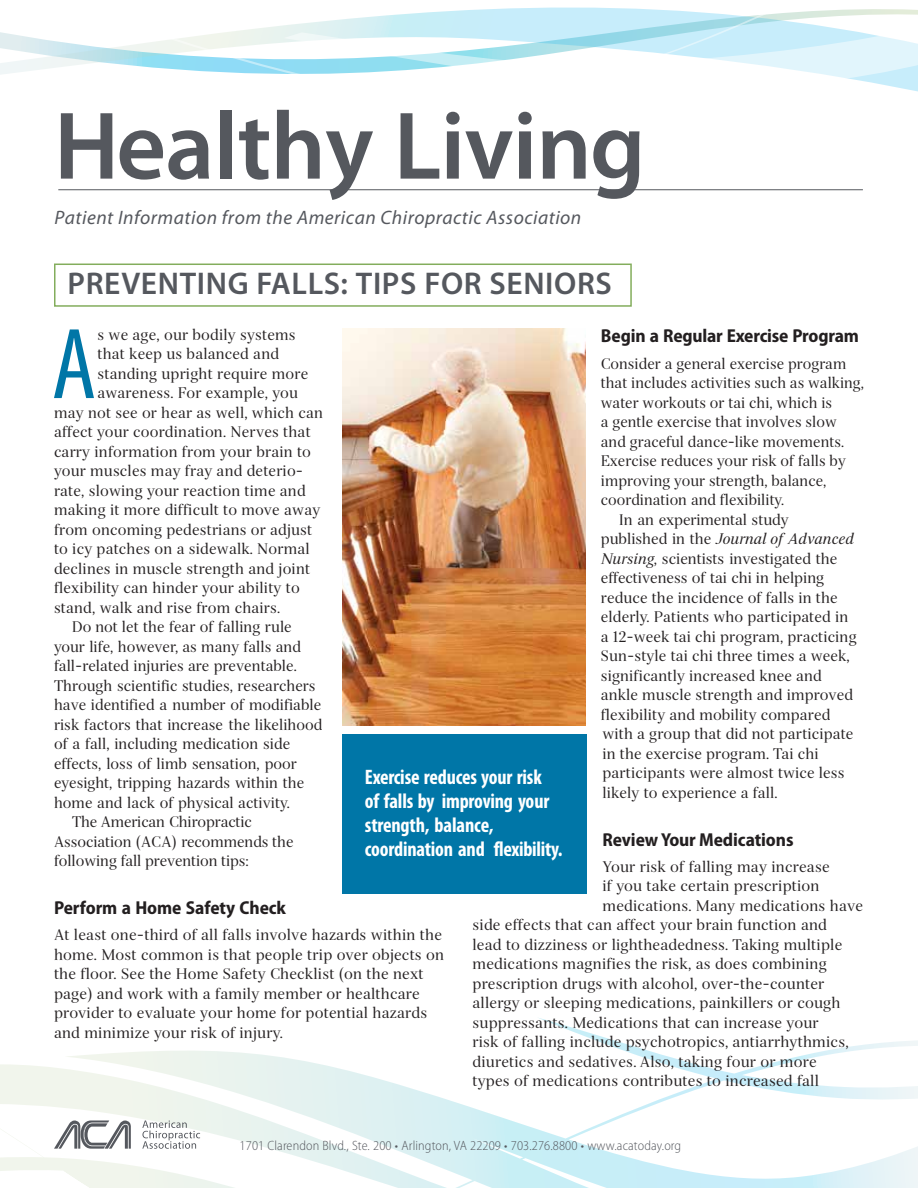
<style>
.page{position:relative;width:918px;height:1188px;background:#fff}
.page>*{position:absolute;margin:0;border:0;box-sizing:border-box;transform-origin:0 0}
.t1{font:condensed 101.85px "Myriad Pro";color:#0076a7}
.t2{font:600 96.9px "Myriad Pro";letter-spacing:-.01em;color:#55585e}
.t3{font:600 31.5px "Myriad Pro";letter-spacing:.02em;color:#55585e}
.t4{font:700 condensed 21px/24px "Myriad Pro";letter-spacing:-.01em;color:#fff}
.t5{font:italic 19.5px "Myriad Pro";letter-spacing:.025em;color:#55585e}
.t6{font:700 semi-condensed 18.75px "Myriad Pro";letter-spacing:-.005em;color:#231f20}
.t7{font:15px/19.5px "Serif 72 Beta";letter-spacing:.01em;color:#231f20}
.t8{font:15px "Serif 72 Beta";letter-spacing:-.01em;color:#231f20}
.t9{font:italic 15px "Serif 72 Beta";letter-spacing:-.005em;color:#231f20}
.t10{font:300 semi-condensed 13.5px "Myriad Pro";letter-spacing:.01em;color:#55585e}
.s1{font-style:normal}
.s2{font-style:italic}
</style>
<div class="page">
<svg style="left:0;top:1018px;width:918px;height:170px"></svg>
<img style="left:342px;top:328px;width:244px;height:397px">
<svg style="left:0;top:7px;width:876px;height:68px"></svg>
<svg style="left:284px;top:24px;width:634px;height:68px"></svg>
<hr style="left:58px;top:189px;width:805px;height:1px;background:#55585e">
<div style="left:342px;top:734px;width:244px;height:160px;background:#0076a7"></div>
<div style="left:54px;top:264px;width:578px;height:43px;border:2px solid #83ad5c"></div>
<svg style="left:54px;top:1120px;width:77px;height:29px"></svg>
<svg style="left:142px;top:1120px;width:58px;height:29px"></svg>
<h2 class="t2" style="left:54px;top:84px;width:593px">Healthy Living</h2>
<h3 class="t5" style="left:54px;top:205px;width:528px">Patient Information from the American Chiropractic Association</h3>
<h3 class="t3" style="left:68px;top:263px;width:546px">PREVENTING FALLS: TIPS FOR SENIORS</h3>
<h1 class="t1" style="left:52px;top:303px;width:46px">A</h1>
<p class="t7" style="left:97px;top:325px;width:200px">s we age, our bodily systems</p>
<p class="t6" style="left:601px;top:326px;width:260px">Begin a Regular Exercise Program</p>
<p class="t7" style="left:601px;top:354px;width:247px">Consider a general exercise program</p>
<p class="t7" style="left:601px;top:373px;width:265px">that includes activities such as walking,</p>
<p class="t7" style="left:601px;top:393px;width:233px">water workouts or tai chi, which is</p>
<p class="t7" style="left:601px;top:412px;width:237px">a gentle exercise that involves slow</p>
<p class="t7" style="left:601px;top:432px;width:245px">and graceful dance-like movements.</p>
<p class="t7" style="left:601px;top:451px;width:246px">Exercise reduces your risk of falls by</p>
<p class="t7" style="left:601px;top:471px;width:227px">improving your strength, balance,</p>
<p class="t7" style="left:601px;top:490px;width:185px">coordination and flexibility.</p>
<p class="t8" style="left:619px;top:510px;width:171px">In an experimental study</p>
<p class="t9" style="left:601px;top:530px;width:255px"><span class="s1">published in the</span> Journal of Advanced</p>
<p class="t7" style="left:601px;top:549px;width:238px"><span class="s2">Nursing</span>, scientists investigated the</p>
<p class="t7" style="left:601px;top:568px;width:225px">effectiveness of tai chi in helping</p>
<p class="t7" style="left:601px;top:588px;width:238px">reduce the incidence of falls in the</p>
<p class="t7" style="left:601px;top:607px;width:249px">elderly. Patients who participated in</p>
<p class="t7" style="left:601px;top:627px;width:257px">a 12-week tai chi program, practicing</p>
<p class="t7" style="left:601px;top:646px;width:250px">Sun-style tai chi three times a week,</p>
<p class="t7" style="left:601px;top:666px;width:222px">significantly increased knee and</p>
<p class="t7" style="left:601px;top:685px;width:254px">ankle muscle strength and improved</p>
<p class="t7" style="left:601px;top:705px;width:231px">flexibility and mobility compared</p>
<p class="t7" style="left:603px;top:724px;width:252px">with a group that did not participate</p>
<p class="t7" style="left:603px;top:744px;width:218px">in the exercise program. Tai chi</p>
<p class="t7" style="left:603px;top:763px;width:244px">participants were almost twice less</p>
<p class="t7" style="left:603px;top:783px;width:177px">likely to experience a fall.</p>
<p class="t6" style="left:603px;top:829px;width:193px">Review Your Medications</p>
<p class="t7" style="left:603px;top:857px;width:229px">Your risk of falling may increase</p>
<p class="t7" style="left:603px;top:876px;width:219px">if you take certain prescription</p>
<p class="t7" style="left:603px;top:896px;width:262px">medications. Many medications have</p>
<p class="t7" style="left:472px;top:915px;width:356px">side effects that can affect your brain function and</p>
<p class="t7" style="left:472px;top:935px;width:371px">lead to dizziness or lightheadedness. Taking multiple</p>
<p class="t7" style="left:472px;top:954px;width:356px">medications magnifies the risk, as does combining</p>
<p class="t7" style="left:472px;top:974px;width:353px">prescription drugs with alcohol, over-the-counter</p>
<p class="t7" style="left:472px;top:993px;width:370px">allergy or sleeping medications, painkillers or cough</p>
<p class="t7" style="left:472px;top:1013px;width:348px">suppressants. Medications that can increase your</p>
<p class="t7" style="left:472px;top:1032px;width:378px">risk of falling include psychotropics, antiarrhythmics,</p>
<p class="t7" style="left:472px;top:1052px;width:346px">diuretics and sedatives. Also, taking four or more</p>
<p class="t7" style="left:472px;top:1071px;width:348px">types of medications contributes to increased fall</p>
<p class="t7" style="left:97px;top:344px;width:183px">that keep us balanced and</p>
<p class="t7" style="left:97px;top:364px;width:212px">standing upright require more</p>
<p class="t7" style="left:97px;top:383px;width:202px">awareness. For example, you</p>
<p class="t7" style="left:54px;top:403px;width:271px">may not see or hear as well, which can</p>
<p class="t7" style="left:54px;top:422px;width:258px">affect your coordination. Nerves that</p>
<p class="t7" style="left:54px;top:442px;width:259px">carry information from your brain to</p>
<p class="t7" style="left:54px;top:461px;width:251px">your muscles may fray and deterio-</p>
<p class="t7" style="left:54px;top:481px;width:253px">rate, slowing your reaction time and</p>
<p class="t7" style="left:54px;top:500px;width:268px">making it more difficult to move away</p>
<p class="t7" style="left:54px;top:520px;width:260px">from oncoming pedestrians or adjust</p>
<p class="t7" style="left:54px;top:539px;width:257px">to icy patches on a sidewalk. Normal</p>
<p class="t7" style="left:54px;top:559px;width:258px">declines in muscle strength and joint</p>
<p class="t7" style="left:54px;top:578px;width:247px">flexibility can hinder your ability to</p>
<p class="t7" style="left:54px;top:598px;width:228px">stand, walk and rise from chairs.</p>
<p class="t7" style="left:72px;top:617px;width:221px">Do not let the fear of falling rule</p>
<p class="t7" style="left:54px;top:637px;width:248px">your life, however, as many falls and</p>
<p class="t7" style="left:54px;top:656px;width:244px">fall-related injuries are preventable.</p>
<p class="t7" style="left:54px;top:676px;width:263px">Through scientific studies, researchers</p>
<p class="t7" style="left:54px;top:695px;width:269px">have identified a number of modifiable</p>
<p class="t7" style="left:54px;top:715px;width:270px">risk factors that increase the likelihood</p>
<p class="t7" style="left:54px;top:734px;width:238px">of a fall, including medication side</p>
<p class="t7" style="left:54px;top:754px;width:244px">effects, loss of limb sensation, poor</p>
<p class="t7" style="left:54px;top:773px;width:252px">eyesight, tripping hazards within the</p>
<p class="t7" style="left:54px;top:793px;width:237px">home and lack of physical activity.</p>
<p class="t8" style="left:72px;top:813px;width:181px">The American Chiropractic</p>
<p class="t7" style="left:54px;top:832px;width:241px">Association (ACA) recommends the</p>
<p class="t8" style="left:54px;top:852px;width:196px">following fall prevention tips:</p>
<p class="t6" style="left:54px;top:897px;width:233px">Perform a Home Safety Check</p>
<p class="t7" style="left:54px;top:925px;width:392px">At least one-third of all falls involve hazards within the home. Most common is that people trip over objects on the floor. See the Home Safety Checklist (on the next page) and work with a family member or healthcare provider to evaluate your home for potential hazards and minimize your risk of injury.</p>
<h3 class="t4" style="left:365px;top:765px;width:199px">Exercise reduces your risk<br>of falls by improving your strength, balance, coordination and flexibility.</h3>
<p class="t10" style="left:240px;top:1138px;width:443px">1701 Clarendon Blvd., Ste. 200 • Arlington, VA 22209 • 703.276.8800 • www.acatoday.org</p>
</div>
